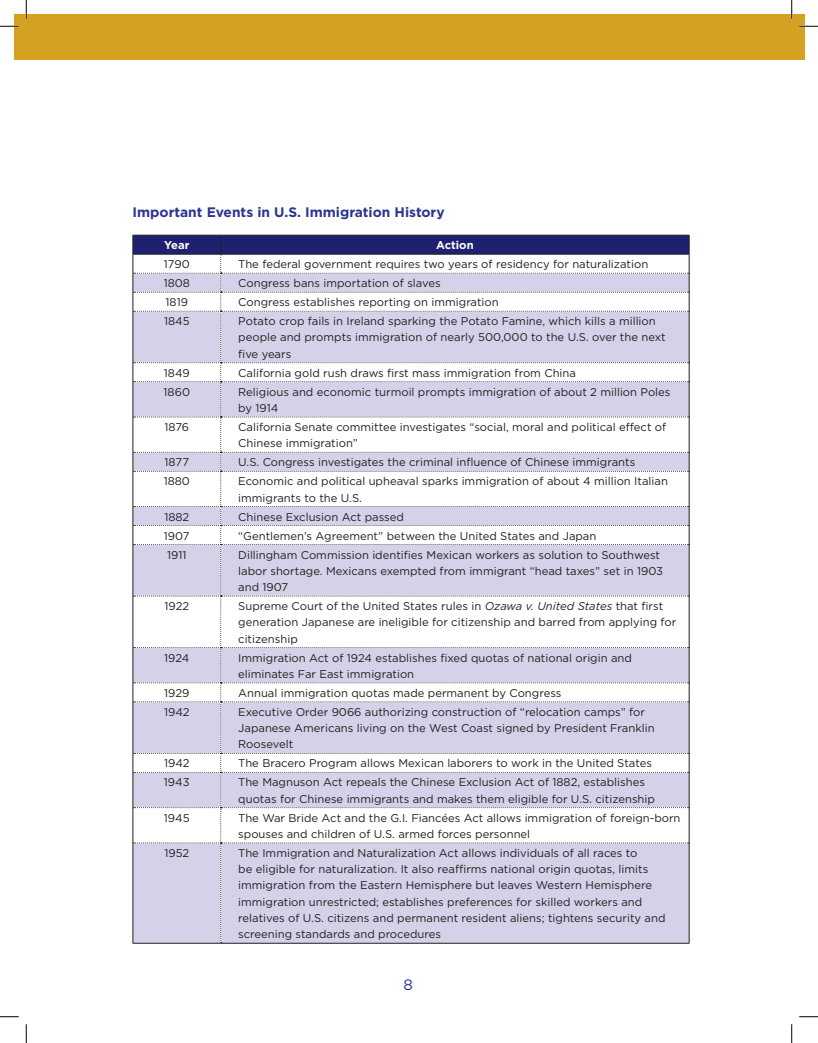
<style>
.page{position:relative;width:818px;height:1043px;background:#fff}
.page>*{position:absolute;margin:0;border:0;box-sizing:border-box;transform-origin:0 0}
.t1{font:15px "Gotham";color:#2c3590}
.t2{font:700 13.75px "Gotham";color:#2c3590}
.t3{font:11.25px/16.2px "Gotham";color:#231f20}
.t4{font:700 11.25px "Gotham";color:#fff}
.s1{font-style:italic}
</style>
<div class="page">
<div style="left:14px;top:14px;width:777px;height:45px;background:#d4a120"></div>
<div style="left:791px;top:14px;width:13px;height:45px;background:#d4a120"></div>
<svg style="left:132px;top:235px;width:557px;height:708px"></svg>
<svg style="left:0;top:25px;width:19px;height:2px"></svg>
<svg style="left:799px;top:25px;width:19px;height:2px"></svg>
<svg style="left:0;top:1016px;width:19px;height:1px"></svg>
<svg style="left:799px;top:1016px;width:19px;height:1px"></svg>
<svg style="left:25px;top:0;width:2px;height:19px"></svg>
<svg style="left:25px;top:1024px;width:2px;height:18px"></svg>
<svg style="left:790px;top:0;width:2px;height:19px"></svg>
<svg style="left:791px;top:1024px;width:1px;height:18px"></svg>
<p class="t2" style="left:132px;top:203px;width:313px">Important Events in U.S. Immigration History</p>
<p class="t4" style="left:164px;top:238px;width:27px">Year</p>
<p class="t4" style="left:436px;top:238px;width:39px">Action</p>
<p class="t3" style="left:164px;top:256px;width:27px">1790</p>
<p class="t3" style="left:238px;top:256px;width:411px">The federal government requires two years of residency for naturalization</p>
<p class="t3" style="left:164px;top:275px;width:28px">1808</p>
<p class="t3" style="left:238px;top:275px;width:204px">Congress bans importation of slaves</p>
<p class="t3" style="left:166px;top:294px;width:24px">1819</p>
<p class="t3" style="left:238px;top:294px;width:262px">Congress establishes reporting on immigration</p>
<p class="t3" style="left:164px;top:313px;width:27px">1845</p>
<p class="t3" style="left:238px;top:313px;width:429px">Potato crop fails in Ireland sparking the Potato Famine, which kills a million people and prompts immigration of nearly 500,000 to the U.S. over the next five years</p>
<p class="t3" style="left:164px;top:364px;width:27px">1849</p>
<p class="t3" style="left:238px;top:364px;width:339px">California gold rush draws first mass immigration from China</p>
<p class="t3" style="left:164px;top:383px;width:28px">1860</p>
<p class="t3" style="left:238px;top:383px;width:433px">Religious and economic turmoil prompts immigration of about 2 million Poles by 1914</p>
<p class="t3" style="left:164px;top:418px;width:26px">1876</p>
<p class="t3" style="left:238px;top:418px;width:429px">California Senate committee investigates “social, moral and political effect of<br>Chinese immigration”</p>
<p class="t3" style="left:165px;top:454px;width:26px">1877</p>
<p class="t3" style="left:238px;top:454px;width:398px">U.S. Congress investigates the criminal influence of Chinese immigrants</p>
<p class="t3" style="left:164px;top:473px;width:28px">1880</p>
<p class="t3" style="left:238px;top:473px;width:431px">Economic and political upheaval sparks immigration of about 4 million Italian immigrants to the U.S.</p>
<p class="t3" style="left:164px;top:508px;width:26px">1882</p>
<p class="t3" style="left:238px;top:508px;width:167px">Chinese Exclusion Act passed</p>
<p class="t3" style="left:164px;top:527px;width:27px">1907</p>
<p class="t3" style="left:238px;top:527px;width:359px">“Gentlemen’s Agreement” between the United States and Japan</p>
<p class="t3" style="left:167px;top:546px;width:21px">1911</p>
<p class="t3" style="left:238px;top:546px;width:426px">Dillingham Commission identifies Mexican workers as solution to Southwest labor shortage. Mexicans exempted from immigrant “head taxes” set in 1903 and 1907</p>
<p class="t3" style="left:164px;top:597px;width:26px">1922</p>
<p class="t3" style="left:238px;top:597px;width:439px">Supreme Court of the United States rules in <span class="s1">Ozawa v. United States</span> that first generation Japanese are ineligible for citizenship and barred from applying for citizenship</p>
<p class="t3" style="left:164px;top:649px;width:27px">1924</p>
<p class="t3" style="left:238px;top:649px;width:395px">Immigration Act of 1924 establishes fixed quotas of national origin and eliminates Far East immigration</p>
<p class="t3" style="left:164px;top:684px;width:27px">1929</p>
<p class="t3" style="left:238px;top:684px;width:325px">Annual immigration quotas made permanent by Congress</p>
<p class="t3" style="left:164px;top:703px;width:27px">1942</p>
<p class="t3" style="left:238px;top:703px;width:418px">Executive Order 9066 authorizing construction of “relocation camps” for<br>Japanese Americans living on the West Coast signed by President Franklin<br>Roosevelt</p>
<p class="t3" style="left:164px;top:755px;width:27px">1942</p>
<p class="t3" style="left:238px;top:755px;width:415px">The Bracero Program allows Mexican laborers to work in the United States</p>
<p class="t3" style="left:164px;top:774px;width:27px">1943</p>
<p class="t3" style="left:238px;top:774px;width:418px">The Magnuson Act repeals the Chinese Exclusion Act of 1882, establishes quotas for Chinese immigrants and makes them eligible for U.S. citizenship</p>
<p class="t3" style="left:164px;top:809px;width:27px">1945</p>
<p class="t3" style="left:238px;top:809px;width:444px">The War Bride Act and the G.I. Fiancées Act allows immigration of foreign-born spouses and children of U.S. armed forces personnel</p>
<p class="t3" style="left:164px;top:844px;width:26px">1952</p>
<p class="t3" style="left:238px;top:844px;width:429px">The Immigration and Naturalization Act allows individuals of all races to<br>be eligible for naturalization. It also reaffirms national origin quotas, limits immigration from the Eastern Hemisphere but leaves Western Hemisphere immigration unrestricted; establishes preferences for skilled workers and relatives of U.S. citizens and permanent resident aliens; tightens security and screening standards and procedures</p>
<h1 class="t1" style="left:403px;top:975px;width:11px">8</h1>
</div>
